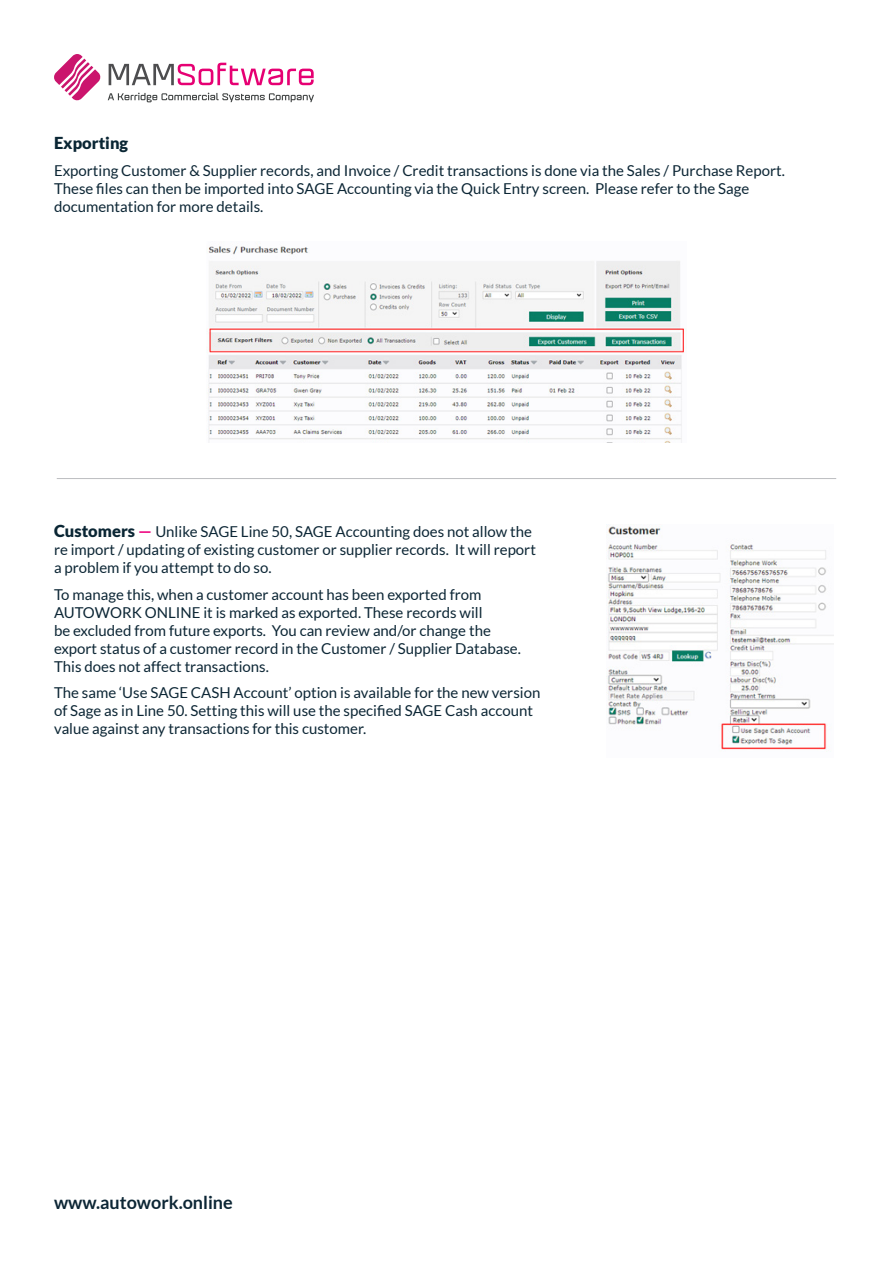
<style>
.page{position:relative;width:893px;height:1263px;background:#fff}
.page>*{position:absolute;margin:0;border:0;box-sizing:border-box;transform-origin:0 0}
.t1{font:700 18px "Lato";color:#0c2635}
.t2{font:900 16.5px "Lato";color:#0a2634}
.t3{font:15px/18px "Lato";color:#0c2635}
.s1{font-weight:900;font-size:16.5px;color:#0a2634}
.s2{font-weight:700;font-size:16.5px;color:#ed027e}
</style>
<div class="page">
<svg style="left:54px;top:54px;width:47px;height:47px"></svg>
<svg style="left:109px;top:63px;width:205px;height:22px"></svg>
<svg style="left:108px;top:93px;width:206px;height:9px"></svg>
<img style="left:208px;top:245px;width:478px;height:198px">
<hr style="left:57px;top:478px;width:779px;height:1px;background:#bcbdc0">
<img style="left:606px;top:525px;width:228px;height:225px">
<p class="t2" style="left:54px;top:134px;width:76px">Exporting</p>
<p class="t3" style="left:54px;top:161px;width:732px">Exporting Customer &amp; Supplier records, and Invoice / Credit transactions is done via the Sales / Purchase Report.<br>These files can then be imported into SAGE Accounting via the Quick Entry screen. Please refer to the Sage documentation for more details.</p>
<p class="t3" style="left:54px;top:523px;width:483px"><span class="s1">Customers</span> <span class="s2">—</span> Unlike SAGE Line 50, SAGE Accounting does not allow the re import / updating of existing customer or supplier records. It will report a problem if you attempt to do so.</p>
<p class="t3" style="left:54px;top:585px;width:468px">To manage this, when a customer account has been exported from AUTOWORK ONLINE it is marked as exported. These records will<br>be excluded from future exports. You can review and/or change the export status of a customer record in the Customer / Supplier Database.<br>This does not affect transactions.</p>
<p class="t3" style="left:54px;top:684px;width:488px">The same ‘Use SAGE CASH Account’ option is available for the new version of Sage as in Line 50. Setting this will use the specified SAGE Cash account value against any transactions for this customer.</p>
<p class="t1" style="left:54px;top:1192px;width:180px">www.autowork.online</p>
</div>
